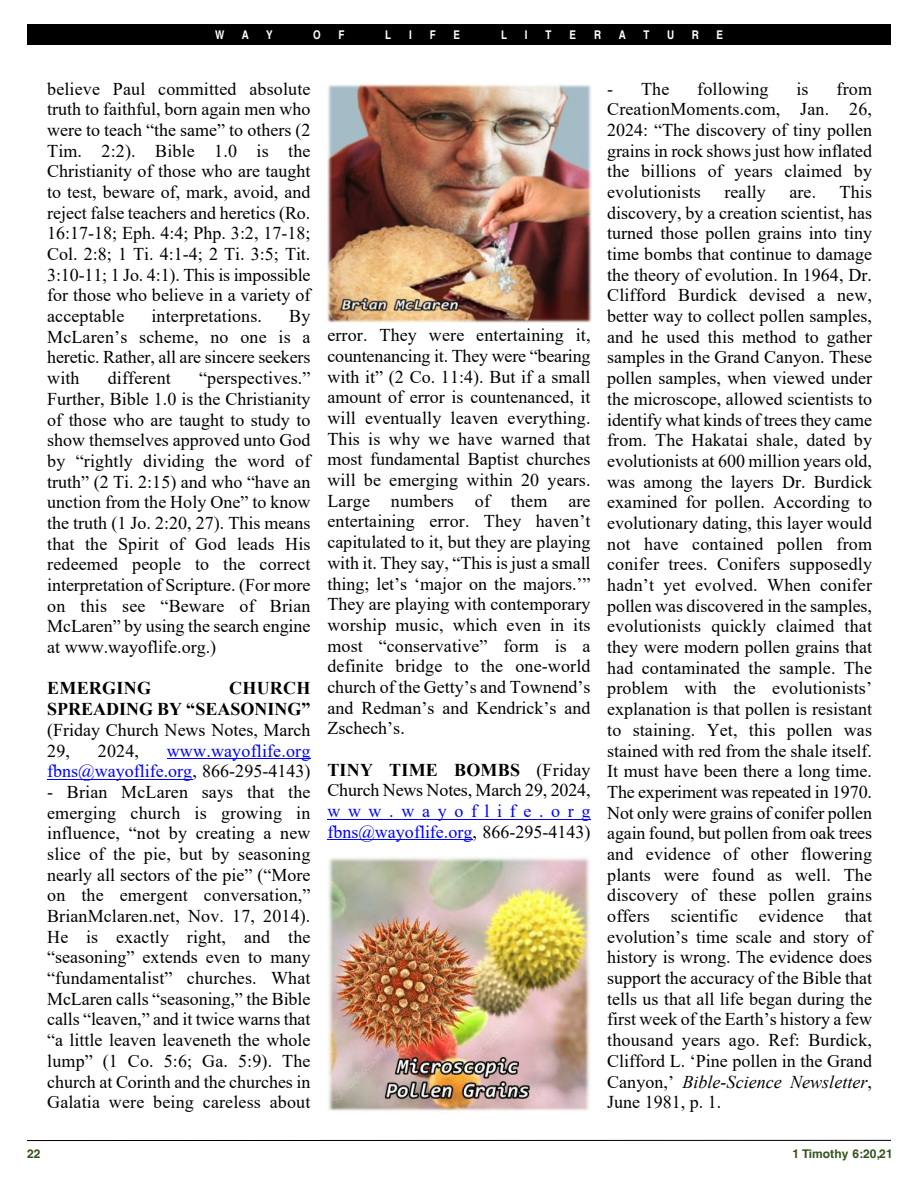
<style>
.page{position:relative;width:918px;height:1188px;background:#fff}
.page>*{position:absolute;margin:0;border:0;box-sizing:border-box;transform-origin:0 0}
.t1{font:18px/20.7px "Times New Roman";color:#000;text-align:justify}
.t2{font:18px/20.7px "Times New Roman";color:#00f;text-align:right}
.t3{font:700 18px/20.7px "Times New Roman";color:#000;text-align:right}
.t4{font:700 condensed 12px "Helvetica";color:#fff}
.t5{font:700 12px "Helvetica";letter-spacing:.01em;color:#33521d}
.s1{color:#000}
.s2{font-weight:700}
.s3{font-style:italic}
</style>
<div class="page">
<hr style="left:27px;top:1140px;width:864px;height:1px;background:#000">
<div style="left:27px;top:24px;width:864px;height:21px;background:#000"></div>
<hr style="left:167px;top:758px;width:143px;height:1px;background:#00f">
<hr style="left:47px;top:779px;width:145px;height:1px;background:#00f">
<hr style="left:327px;top:819px;width:264px;height:1px;background:#00f">
<hr style="left:327px;top:839px;width:146px;height:1px;background:#00f">
<img style="left:327px;top:85px;width:265px;height:237px">
<img style="left:327px;top:857px;width:264px;height:255px">
<p class="t4" style="left:215px;top:30px;width:11px">W</p>
<p class="t4" style="left:242px;top:30px;width:9px">A</p>
<p class="t4" style="left:266px;top:30px;width:8px">Y</p>
<p class="t4" style="left:313px;top:30px;width:9px">O</p>
<p class="t4" style="left:338px;top:30px;width:8px">F</p>
<p class="t4" style="left:385px;top:30px;width:8px">L</p>
<p class="t4" style="left:409px;top:30px;width:4px">I</p>
<p class="t4" style="left:430px;top:30px;width:8px">F</p>
<p class="t4" style="left:454px;top:30px;width:8px">E</p>
<p class="t4" style="left:501px;top:30px;width:8px">L</p>
<p class="t4" style="left:525px;top:30px;width:4px">I</p>
<p class="t4" style="left:546px;top:30px;width:8px">T</p>
<p class="t4" style="left:569px;top:30px;width:8px">E</p>
<p class="t4" style="left:594px;top:30px;width:9px">R</p>
<p class="t4" style="left:619px;top:30px;width:9px">A</p>
<p class="t4" style="left:643px;top:30px;width:8px">T</p>
<p class="t4" style="left:667px;top:30px;width:9px">U</p>
<p class="t4" style="left:692px;top:30px;width:9px">R</p>
<p class="t4" style="left:717px;top:30px;width:8px">E</p>
<p class="t1" style="left:47px;top:80px;width:265px">believe Paul committed absolute truth to faithful, born again men who were to teach “the same” to others (2<br>Tim. 2:2). Bible 1.0 is the Christianity of those who are taught to test, beware of, mark, avoid, and reject false teachers and heretics (Ro.<br>16:17-18; Eph. 4:4; Php. 3:2, 17-18; Col. 2:8; 1 Ti. 4:1-4; 2 Ti. 3:5; Tit.<br>3:10-11; 1 Jo. 4:1). This is impossible for those who believe in a variety of acceptable</p>
<p class="t1" style="left:152px;top:307px;width:112px">interpretations.</p>
<p class="t1" style="left:47px;top:307px;width:265px;text-indent:242px">By McLaren’s scheme, no one is a heretic. Rather, all are sincere seekers with</p>
<p class="t1" style="left:47px;top:369px;width:265px;text-indent:152px">“perspectives.” Further, Bible 1.0 is the Christianity of those who are taught to study to show themselves approved unto God by “rightly dividing the word of truth” (2 Ti. 2:15) and who “have an unction from the Holy One” to know the truth (1 Jo. 2:20, 27). This means that the Spirit of God leads His redeemed people to the correct interpretation of Scripture. (For more on this see “Beware of Brian McLaren” by using the search engine at www.wayoflife.org.)</p>
<p class="t3" style="left:47px;top:680px;width:105px">EMERGING</p>
<p class="t1" style="left:108px;top:369px;width:65px">different</p>
<p class="t3" style="left:47px;top:680px;width:265px">CHURCH<br>SPREADING BY “SEASONING”</p>
<p class="t1" style="left:47px;top:721px;width:265px">(Friday Church News Notes, March<br>29,</p>
<p class="t2" style="left:47px;top:742px;width:265px">www.wayoflife.org fbns@wayoflife.org<span class="s1">, 866-295-4143)</span></p>
<p class="t1" style="left:47px;top:783px;width:265px">- Brian McLaren says that the emerging church is growing in influence, “not by creating a new slice of the pie, but by seasoning nearly all sectors of the pie” (“More on the emergent conversation,” BrianMclaren.net, Nov. 17, 2014).<br>He is exactly right, and the “seasoning” extends even to many “fundamentalist” churches. What McLaren calls “seasoning,” the Bible calls “leaven,” and it twice warns that “a little leaven leaveneth the whole lump” (1 Co. 5:6; Ga. 5:9). The church at Corinth and the churches in Galatia were being careless about</p>
<p class="t1" style="left:98px;top:742px;width:43px">2024,</p>
<p class="t1" style="left:327px;top:327px;width:265px">error. They were entertaining it, countenancing it. They were “bearing with it” (2 Co. 11:4). But if a small amount of error is countenanced, it will eventually leaven everything.<br>This is why we have warned that most fundamental Baptist churches will be emerging within 20 years.<br>Large numbers of them are entertaining error. They haven’t capitulated to it, but they are playing with it. They say, “This is just a small thing; let’s ‘major on the majors.’” They are playing with contemporary worship music, which even in its most “conservative” form is a definite bridge to the one-world church of the Getty’s and Townend’s and Redman’s and Kendrick’s and Zschech’s.</p>
<p class="t1" style="left:327px;top:761px;width:265px"><span class="s2">TINY TIME BOMBS</span> (Friday<br>Church News Notes, March 29, 2024,</p>
<p class="t2" style="left:327px;top:802px;width:265px;text-align:left">www.wayoflife.org fbns@wayoflife.org<span class="s1">, 866-295-4143)</span></p>
<p class="t1" style="left:607px;top:80px;width:64px">- The</p>
<p class="t1" style="left:697px;top:80px;width:73px">following</p>
<p class="t1" style="left:797px;top:80px;width:14px">is</p>
<p class="t1" style="left:607px;top:80px;width:266px;text-indent:229px">from CreationMoments.com, Jan. 26, 2024: “The discovery of tiny pollen grains in rock shows just how inflated the billions of years claimed by evolutionists</p>
<p class="t1" style="left:607px;top:183px;width:266px;text-indent:232px">This discovery, by a creation scientist, has turned those pollen grains into tiny time bombs that continue to damage the theory of evolution. In 1964, Dr.<br>Clifford Burdick devised a new, better way to collect pollen samples, and he used this method to gather samples in the Grand Canyon. These pollen samples, when viewed under the microscope, allowed scientists to identify what kinds of trees they came from. The Hakatai shale, dated by evolutionists at 600 million years old, was among the layers Dr. Burdick examined for pollen. According to evolutionary dating, this layer would not have contained pollen from conifer trees. Conifers supposedly hadn’t yet evolved. When conifer pollen was discovered in the samples, evolutionists quickly claimed that they were modern pollen grains that had contaminated the sample. The problem with the evolutionists’ explanation is that pollen is resistant to staining. Yet, this pollen was stained with red from the shale itself.<br>It must have been there a long time.<br>The experiment was repeated in 1970.<br>Not only were grains of conifer pollen again found, but pollen from oak trees and evidence of other flowering plants were found as well. The discovery of these pollen grains offers scientific evidence that evolution’s time scale and story of history is wrong. The evidence does support the accuracy of the Bible that tells us that all life began during the first week of the Earth’s history a few thousand years ago. Ref: Burdick, Clifford L. ‘Pine pollen in the Grand Canyon,’ <span class="s3">Bible-Science Newsletter</span>, June 1981, p. 1.</p>
<p class="t1" style="left:724px;top:183px;width:43px">really</p>
<p class="t1" style="left:789px;top:183px;width:28px">are.</p>
<p class="t5" style="left:27px;top:1149px;width:15px">22</p>
<p class="t5" style="left:792px;top:1149px;width:102px">1 Timothy 6:20,21</p>
</div>
